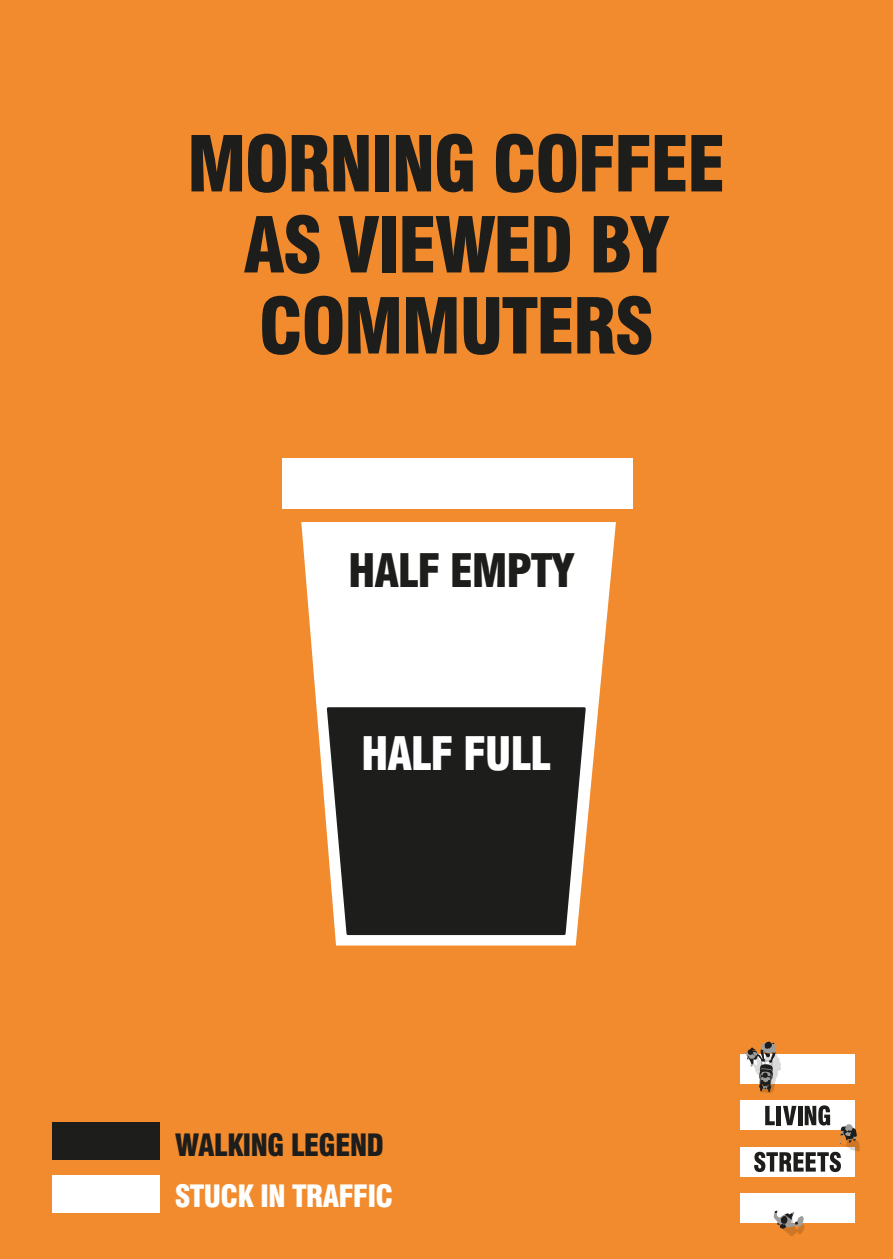
<style>
.page{position:relative;width:893px;height:1259px;background:#f28b2d}
.page>*{position:absolute;margin:0;border:0;box-sizing:border-box;transform-origin:0 0}
.t1{font:900 condensed 75px/81px "Swiss 721 BT";letter-spacing:-.03em;color:#1d1d1b;text-align:center}
.t2{font:900 condensed 45px "Swiss 721 BT";letter-spacing:-.03em;color:#1d1d1b}
.t3{font:900 condensed 45px "Swiss 721 BT";letter-spacing:-.03em;color:#fff}
.t4{font:900 condensed 30px "Swiss 721 BT";letter-spacing:-.03em;color:#fff}
.t5{font:900 condensed 30px "Swiss 721 BT";letter-spacing:-.03em;color:#1d1d1b}
</style>
<div class="page">
<svg style="left:301px;top:522px;width:315px;height:423px;fill:#fff"></svg>
<div style="left:52px;top:1121px;width:108px;height:38px;background:#1d1d1b"></div>
<div style="left:52px;top:1175px;width:108px;height:38px;background:#fff"></div>
<svg style="left:325px;top:705px;width:262px;height:231px;background:#33312d"></svg>
<div style="left:282px;top:459px;width:351px;height:50px;background:#fff"></div>
<div style="left:740px;top:1193px;width:115px;height:30px;background:#fff"></div>
<div style="left:740px;top:1054px;width:115px;height:30px;background:#fff"></div>
<div style="left:740px;top:1147px;width:115px;height:29px;background:#fff"></div>
<div style="left:740px;top:1100px;width:115px;height:30px;background:#fff"></div>
<svg style="left:754px;top:1105px;width:106px;height:67px"></svg>
<svg style="left:774px;top:1210px;width:30px;height:26px"></svg>
<svg style="left:746px;top:1041px;width:35px;height:52px"></svg>
<p class="t1" style="left:187px;top:124px;width:540px">MORNING COFFEE<br>AS VIEWED BY<br>COMMUTERS</p>
<p class="t2" style="left:348px;top:543px;width:228px">HALF EMPTY</p>
<p class="t3" style="left:361px;top:726px;width:191px">HALF FULL</p>
<p class="t5" style="left:175px;top:1127px;width:211px">WALKING LEGEND</p>
<p class="t4" style="left:175px;top:1178px;width:220px">STUCK IN TRAFFIC</p>
</div>
